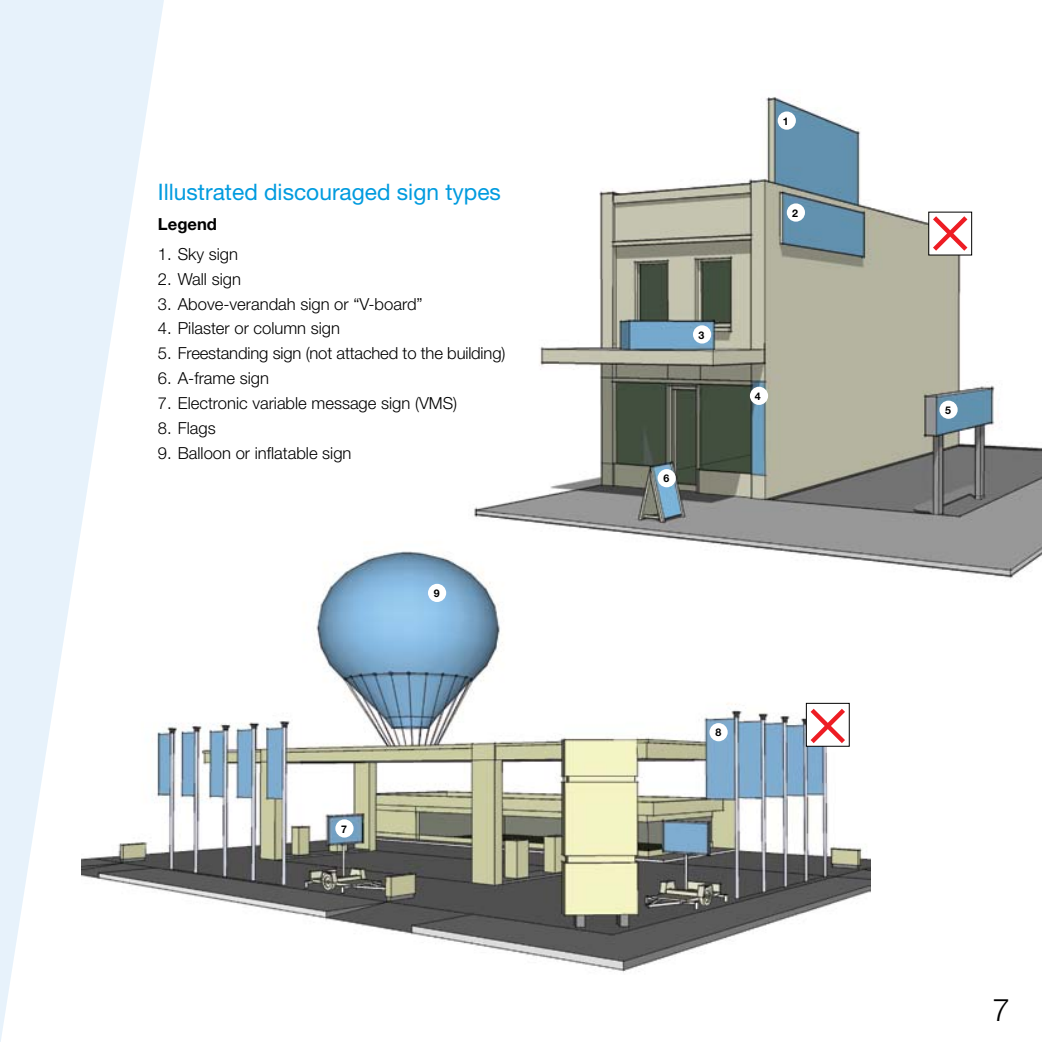
<style>
.page{position:relative;width:1042px;height:1042px;background:#fff}
.page>*{position:absolute;margin:0;border:0;box-sizing:border-box;transform-origin:0 0}
.t1{font:300 31.32px "Helvetica Neue";color:#000}
.t2{font:22.75px "Helvetica Neue";color:#009bdf}
.t3{font:300 16.62px "Helvetica Neue";color:#000}
.t4{font:700 16.62px "Helvetica Neue";color:#000}
.t5{font:700 10.67px "Helvetica Neue";color:#000}
</style>
<div class="page">
<img style="left:164px;top:551px;width:706px;height:422px">
<div style="left:335px;top:819px;width:18px;height:18px;background:#fff;border-radius:50%"></div>
<div style="left:709px;top:723px;width:19px;height:18px;background:#fff;border-radius:50%"></div>
<div style="left:428px;top:584px;width:18px;height:18px;background:#fff;border-radius:50%"></div>
<svg style="left:0;top:0;width:164px;height:1042px;fill:#e7f2fb"></svg>
<img style="left:440px;top:97px;width:602px;height:501px">
<div style="left:777px;top:111px;width:19px;height:19px;background:#fff;border-radius:50%"></div>
<div style="left:787px;top:203px;width:18px;height:19px;background:#fff;border-radius:50%"></div>
<div style="left:693px;top:325px;width:18px;height:18px;background:#fff;border-radius:50%"></div>
<div style="left:750px;top:387px;width:18px;height:18px;background:#fff;border-radius:50%"></div>
<div style="left:657px;top:469px;width:19px;height:18px;background:#fff;border-radius:50%"></div>
<div style="left:939px;top:401px;width:18px;height:18px;background:#fff;border-radius:50%"></div>
<div style="left:806px;top:703px;width:43px;height:43px;background:#fff"></div>
<div style="left:806px;top:703px;width:43px;height:44px;border:1px solid #000"></div>
<div style="left:929px;top:212px;width:42px;height:43px;background:#fff"></div>
<div style="left:928px;top:212px;width:44px;height:43px;border:1px solid #000"></div>
<h2 class="t2" style="left:158px;top:178px;width:344px">Illustrated discouraged sign types</h2>
<p class="t4" style="left:158px;top:214px;width:61px">Legend</p>
<p class="t3" style="left:158px;top:244px;width:82px">1. Sky sign</p>
<p class="t3" style="left:158px;top:268px;width:84px">2. Wall sign</p>
<p class="t3" style="left:158px;top:293px;width:266px">3. Above-verandah sign or “V-board”</p>
<p class="t3" style="left:158px;top:318px;width:184px">4. Pilaster or column sign</p>
<p class="t3" style="left:158px;top:343px;width:349px">5. Freestanding sign (not attached to the building)</p>
<p class="t3" style="left:158px;top:368px;width:112px">6. A-frame sign</p>
<p class="t3" style="left:158px;top:393px;width:301px">7. Electronic variable message sign (VMS)</p>
<p class="t3" style="left:158px;top:418px;width:59px">8. Flags</p>
<p class="t3" style="left:158px;top:443px;width:195px">9. Balloon or inflatable sign</p>
<p class="t5" style="left:434px;top:587px;width:7px">9</p>
<p class="t5" style="left:341px;top:822px;width:7px">7</p>
<p class="t5" style="left:698px;top:328px;width:7px">3</p>
<p class="t5" style="left:663px;top:472px;width:7px">6</p>
<p class="t5" style="left:783px;top:114px;width:7px">1</p>
<p class="t5" style="left:792px;top:206px;width:7px">2</p>
<p class="t5" style="left:755px;top:389px;width:7px">4</p>
<p class="t5" style="left:715px;top:726px;width:7px">8</p>
<p class="t5" style="left:945px;top:403px;width:7px">5</p>
<h1 class="t1" style="left:992px;top:990px;width:19px">7</h1>
</div>
